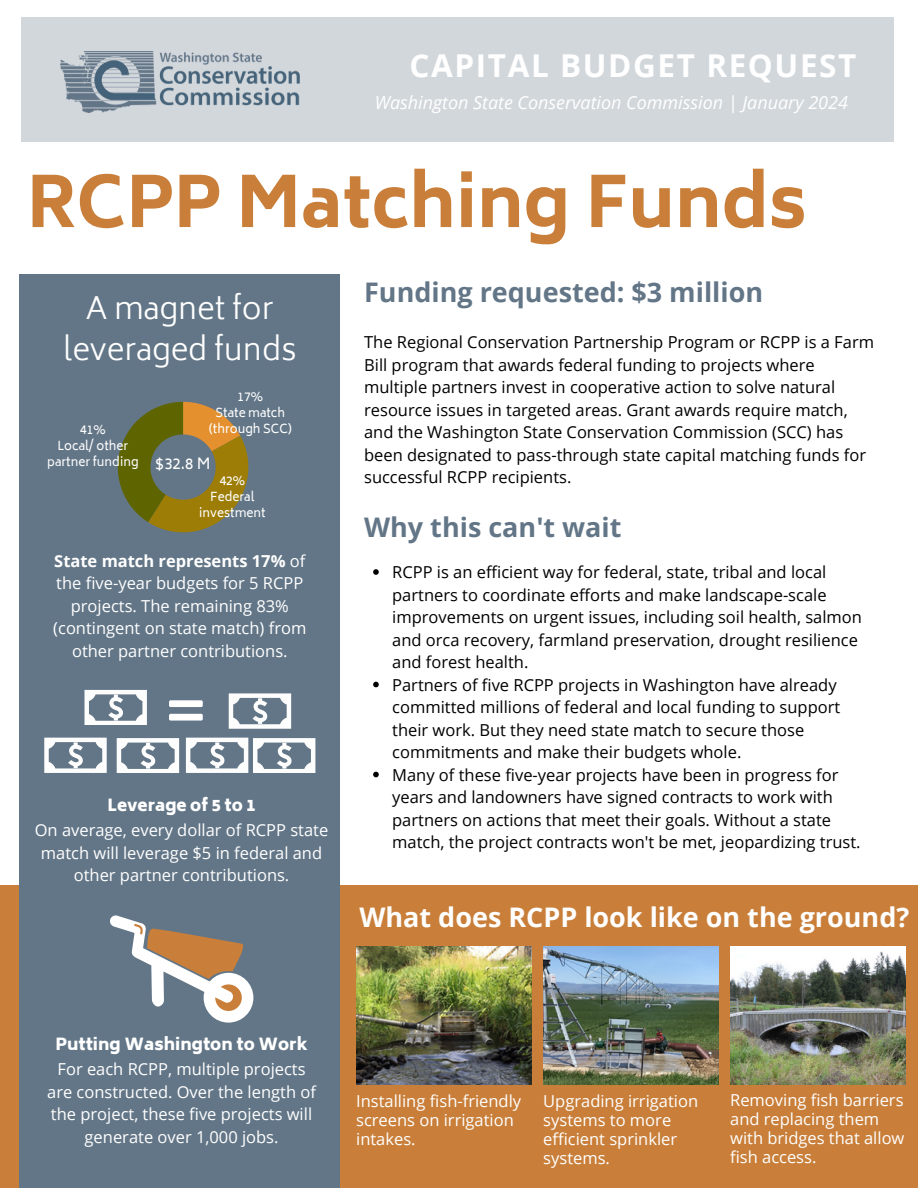
<style>
.page{position:relative;width:918px;height:1188px;background:#fff}
.page>*{position:absolute;margin:0;border:0;box-sizing:border-box;transform-origin:0 0}
.t1{font:800 69px "Biryani";color:#c97f3a}
.t2{font:700 31.5px "Open Sans";letter-spacing:.05em;color:#fff}
.t3{font:300 30.45px/41.7px "Biryani";color:#fff;text-align:center}
.t4{font:700 27px "Open Sans";color:#637687}
.t5{font:700 27px "Open Sans";color:#fff}
.t6{font:italic 18px "Open Sans";color:#fff}
.t7{font:16.5px/22.5px "Open Sans";color:#000}
.t8{font:16.5px/22.5px "Open Sans";color:#fff;text-align:center}
.t9{font:800 16.5px "Biryani";color:#fff}
.t10{font:15px "Biryani";color:#fff}
.t11{font:12px/16px "Biryani";color:#fff;text-align:center}
.s1{font-weight:700}
</style>
<div class="page">
<div style="left:0;top:885px;width:918px;height:303px;background:#c97f3a"></div>
<div style="left:20px;top:274px;width:320px;height:914px;background:#637687"></div>
<div style="left:22px;top:17px;width:872px;height:125px;background:#d2d7dc"></div>
<img style="left:61px;top:51px;width:238px;height:62px">
<img style="left:356px;top:947px;width:176px;height:137px">
<img style="left:543px;top:947px;width:176px;height:137px">
<img style="left:730px;top:947px;width:176px;height:137px">
<svg style="left:110px;top:915px;width:143px;height:107px"></svg>
<svg style="left:373px;top:569px;width:6px;height:6px"></svg>
<svg style="left:373px;top:682px;width:6px;height:5px"></svg>
<svg style="left:373px;top:772px;width:6px;height:5px"></svg>
<svg style="left:118px;top:402px;width:130px;height:130px"></svg>
<svg style="left:84px;top:690px;width:63px;height:35px"></svg>
<div style="left:169px;top:700px;width:34px;height:7px;background:#fff;border-radius:2px"></div>
<div style="left:169px;top:714px;width:34px;height:7px;background:#fff;border-radius:2px"></div>
<svg style="left:117px;top:738px;width:62px;height:35px"></svg>
<svg style="left:186px;top:738px;width:129px;height:35px"></svg>
<svg style="left:229px;top:693px;width:62px;height:35px"></svg>
<svg style="left:44px;top:738px;width:63px;height:35px"></svg>
<p class="t2" style="left:410px;top:43px;width:448px">CAPITAL BUDGET REQUEST</p>
<p class="t6" style="left:375px;top:90px;width:475px">Washington State Conservation Commission | January 2024</p>
<p class="t1" style="left:27px;top:163px;width:782px">RCPP Matching Funds</p>
<p class="t3" style="left:63px;top:287px;width:235px">A magnet for leveraged funds</p>
<p class="t4" style="left:364px;top:273px;width:401px">Funding requested: $3 million</p>
<p class="t7" style="left:364px;top:331px;width:511px">The Regional Conservation Partnership Program or RCPP is a Farm Bill program that awards federal funding to projects where multiple partners invest in cooperative action to solve natural resource issues in targeted areas. Grant awards require match, and the Washington State Conservation Commission (SCC) has been designated to pass-through state capital matching funds for successful RCPP recipients.</p>
<p class="t11" style="left:238px;top:389px;width:27px">17%</p>
<p class="t11" style="left:216px;top:405px;width:71px">State match</p>
<p class="t11" style="left:209px;top:421px;width:85px">(through SCC)</p>
<p class="t11" style="left:220px;top:473px;width:27px">42%</p>
<p class="t11" style="left:199px;top:489px;width:68px">Federal investment</p>
<p class="t11" style="left:80px;top:422px;width:27px">41%</p>
<p class="t11" style="left:47px;top:438px;width:93px">Local/ other partner funding</p>
<p class="t10" style="left:156px;top:456px;width:56px">$32.8 M</p>
<p class="t4" style="left:364px;top:509px;width:259px">Why this can't wait</p>
<p class="t8" style="left:53px;top:549px;width:255px"><span class="s1">State match represents 17%</span> of the five-year budgets for 5 RCPP projects. The remaining 83% (contingent on state match) from other partner contributions.</p>
<p class="t9" style="left:108px;top:796px;width:149px">Leverage of 5 to 1</p>
<p class="t8" style="left:35px;top:818px;width:295px">On average, every dollar of RCPP state match will leverage $5 in federal and other partner contributions.</p>
<p class="t7" style="left:392px;top:561px;width:471px">RCPP is an efficient way for federal, state, tribal and local partners to coordinate efforts and make landscape-scale improvements on urgent issues, including soil health, salmon and orca recovery, farmland preservation, drought resilience and forest health.</p>
<p class="t7" style="left:392px;top:673px;width:450px">Partners of five RCPP projects in Washington have already committed millions of federal and local funding to support their work. But they need state match to secure those commitments and make their budgets whole.</p>
<p class="t7" style="left:392px;top:763px;width:470px">Many of these five-year projects have been in progress for years and landowners have signed contracts to work with partners on actions that meet their goals. Without a state match, the project contracts won't be met, jeopardizing trust.</p>
<p class="t5" style="left:359px;top:898px;width:551px">What does RCPP look like on the ground?</p>
<p class="t9" style="left:56px;top:1035px;width:254px">Putting Washington to Work</p>
<p class="t8" style="left:47px;top:1058px;width:270px">For each RCPP, multiple projects are constructed. Over the length of the project, these five projects will generate over 1,000 jobs.</p>
<p class="t8" style="left:356px;top:1091px;width:166px;line-height:19.2px;text-align:left">Installing fish-friendly screens on irrigation intakes.</p>
<p class="t8" style="left:543px;top:1091px;width:156px;line-height:19.2px;text-align:left">Upgrading irrigation systems to more efficient sprinkler systems.</p>
<p class="t8" style="left:730px;top:1090px;width:176px;line-height:19.2px;text-align:left">Removing fish barriers and replacing them with bridges that allow fish access.</p>
</div>
